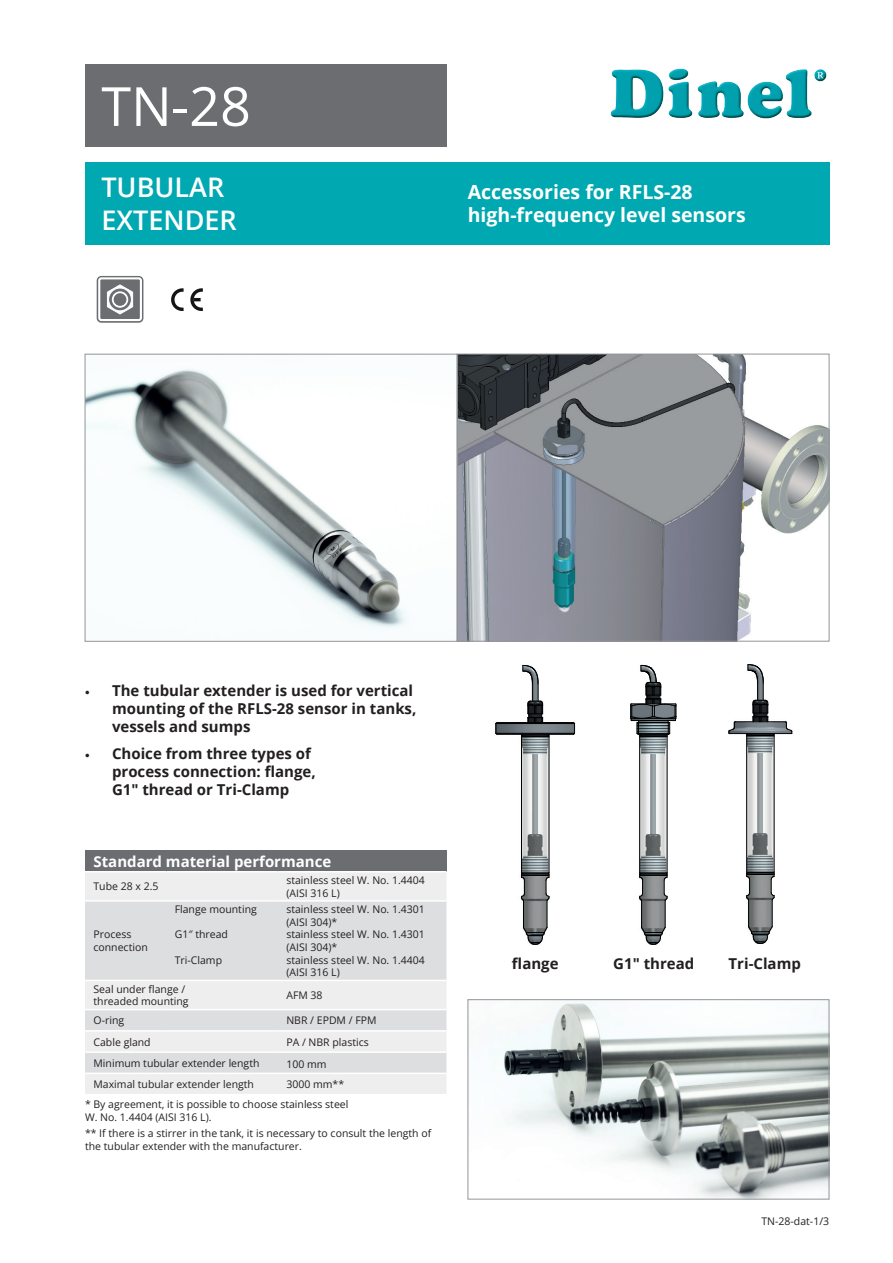
<style>
.page{position:relative;width:893px;height:1263px;background:#fff}
.page>*{position:absolute;margin:0;border:0;box-sizing:border-box;transform-origin:0 0}
.t1{font:54px "Open Sans";color:#fff}
.t2{font:600 27px/32.4px "Open Sans";color:#fff}
.t3{font:700 19.5px/23.4px "Open Sans";color:#fff}
.t4{font:700 15px/18px "Open Sans";color:#231f20}
.t5{font:700 15px "Open Sans";color:#fff}
.t6{font:10.5px/12.6px "Open Sans";color:#231f20}
.s1{font-family:"Myriad Pro";font-size:13.5px}
</style>
<div class="page">
<div style="left:97px;top:276px;width:46px;height:47px;background:#6c6d70;border-radius:5px"></div>
<div style="left:98px;top:277px;width:44px;height:44px;border:2px solid #fff;border-radius:2px"></div>
<svg style="left:107px;top:285px;width:26px;height:29px"></svg>
<svg style="left:109px;top:288px;width:22px;height:23px"></svg>
<div style="left:109px;top:288px;width:22px;height:23px;border:1px solid #fff;border-radius:50%"></div>
<div style="left:113px;top:292px;width:14px;height:15px;background:#6c6d70;border-radius:50%"></div>
<div style="left:112px;top:291px;width:16px;height:17px;border:2px solid #fff;border-radius:50%"></div>
<div style="left:85px;top:162px;width:744px;height:82px;background:#00a8b1"></div>
<div style="left:85px;top:64px;width:361px;height:83px;background:#6c6d70"></div>
<img style="left:610px;top:68px;width:217px;height:51px">
<svg style="left:171px;top:288px;width:13px;height:23px"></svg>
<svg style="left:190px;top:288px;width:13px;height:23px"></svg>
<img style="left:498px;top:665px;width:75px;height:234px">
<hr style="left:496px;top:723px;width:79px;height:1px;background:#000001">
<hr style="left:496px;top:733px;width:79px;height:1px;background:#000001">
<hr style="left:497px;top:734px;width:77px;height:1px;background:#000001">
<hr style="left:497px;top:722px;width:77px;height:1px;background:#000001">
<svg style="left:573px;top:722px;width:2px;height:13px"></svg>
<svg style="left:495px;top:722px;width:3px;height:13px"></svg>
<svg style="left:523px;top:665px;width:20px;height:57px"></svg>
<hr style="left:549px;top:737px;width:1px;height:136px;background:#000001">
<hr style="left:521px;top:737px;width:1px;height:136px;background:#000001">
<svg style="left:521px;top:734px;width:29px;height:3px"></svg>
<img style="left:640px;top:737px;width:27px;height:135px">
<hr style="left:667px;top:737px;width:1px;height:136px;background:#000001">
<hr style="left:639px;top:737px;width:1px;height:136px;background:#000001">
<svg style="left:630px;top:665px;width:47px;height:72px"></svg>
<svg style="left:521px;top:872px;width:29px;height:73px"></svg>
<svg style="left:639px;top:872px;width:29px;height:73px"></svg>
<img style="left:729px;top:665px;width:63px;height:206px">
<hr style="left:729px;top:733px;width:63px;height:1px;background:#000001">
<hr style="left:735px;top:721px;width:50px;height:1px;background:#000001">
<svg style="left:729px;top:721px;width:7px;height:12px"></svg>
<svg style="left:785px;top:721px;width:8px;height:12px"></svg>
<hr style="left:774px;top:736px;width:1px;height:136px;background:#000001">
<hr style="left:746px;top:736px;width:1px;height:136px;background:#000001">
<svg style="left:746px;top:734px;width:29px;height:3px"></svg>
<svg style="left:748px;top:664px;width:20px;height:58px"></svg>
<svg style="left:746px;top:871px;width:29px;height:73px"></svg>
<div style="left:85px;top:850px;width:361px;height:22px;background:#6c6d70"></div>
<div style="left:85px;top:873px;width:361px;height:221px;background:#eeeeef"></div>
<svg style="left:85px;top:902px;width:361px;height:170px;background:#e2e2e4"></svg>
<hr style="left:85px;top:871px;width:81px;height:1px;background:#fff">
<hr style="left:166px;top:871px;width:112px;height:1px;background:#fff">
<hr style="left:278px;top:871px;width:168px;height:1px;background:#fff">
<hr style="left:85px;top:900px;width:81px;height:2px;background:#fff">
<hr style="left:166px;top:900px;width:112px;height:2px;background:#fff">
<hr style="left:278px;top:900px;width:168px;height:2px;background:#fff">
<hr style="left:85px;top:980px;width:81px;height:1px;background:#fff">
<hr style="left:166px;top:980px;width:112px;height:1px;background:#fff">
<hr style="left:278px;top:980px;width:168px;height:1px;background:#fff">
<hr style="left:85px;top:1009px;width:81px;height:1px;background:#fff">
<hr style="left:166px;top:1009px;width:112px;height:1px;background:#fff">
<hr style="left:278px;top:1009px;width:168px;height:1px;background:#fff">
<hr style="left:85px;top:1030px;width:81px;height:1px;background:#fff">
<hr style="left:166px;top:1030px;width:112px;height:1px;background:#fff">
<hr style="left:278px;top:1030px;width:168px;height:1px;background:#fff">
<hr style="left:85px;top:1051px;width:81px;height:2px;background:#fff">
<hr style="left:166px;top:1051px;width:112px;height:2px;background:#fff">
<hr style="left:278px;top:1051px;width:168px;height:2px;background:#fff">
<hr style="left:85px;top:1072px;width:81px;height:2px;background:#fff">
<hr style="left:166px;top:1072px;width:112px;height:2px;background:#fff">
<hr style="left:278px;top:1072px;width:168px;height:2px;background:#fff">
<img style="left:87px;top:356px;width:740px;height:283px">
<div style="left:457px;top:354px;width:372px;height:287px;border:1px solid #939598"></div>
<div style="left:85px;top:354px;width:372px;height:287px;border:1px solid #939598"></div>
<img style="left:488px;top:1001px;width:339px;height:196px">
<div style="left:468px;top:999px;width:361px;height:200px;border:1px solid #939598"></div>
<h1 class="t1" style="left:101px;top:69px;width:151px">TN-28</h1>
<h2 class="t2" style="left:101px;top:171px;width:137px">TUBULAR<br>EXTENDER</h2>
<h3 class="t3" style="left:468px;top:180px;width:279px">Accessories for RFLS-28 high-frequency level sensors</h3>
<h3 class="t4" style="left:112px;top:681px;width:306px;text-indent:-27px"><span class="s1">•</span> The tubular extender is used for vertical mounting of the RFLS-28 sensor in tanks, vessels and sumps</h3>
<h3 class="t4" style="left:112px;top:744px;width:205px;text-indent:-27px"><span class="s1">•</span> Choice from three types of process connection: flange,<br>G1" thread or Tri-Clamp</h3>
<h3 class="t5" style="left:94px;top:851px;width:239px">Standard material performance</h3>
<p class="t6" style="left:94px;top:880px;width:67px">Tube 28 x 2.5</p>
<p class="t6" style="left:286px;top:874px;width:140px">stainless steel W. No. 1.4404 (AISI 316 L)</p>
<p class="t6" style="left:94px;top:928px;width:56px">Process connection</p>
<p class="t6" style="left:175px;top:903px;width:84px">Flange mounting</p>
<p class="t6" style="left:175px;top:928px;width:55px">G1″ thread</p>
<p class="t6" style="left:175px;top:953px;width:49px">Tri-Clamp</p>
<p class="t6" style="left:286px;top:903px;width:140px">stainless steel W. No. 1.4301 (AISI 304)*<br>stainless steel W. No. 1.4301 (AISI 304)*<br>stainless steel W. No. 1.4404 (AISI 316 L)</p>
<p class="t6" style="left:94px;top:982px;width:97px">Seal under flange / threaded mounting</p>
<p class="t6" style="left:286px;top:989px;width:38px">AFM 38</p>
<p class="t6" style="left:94px;top:1014px;width:32px">O-ring</p>
<p class="t6" style="left:286px;top:1014px;width:92px">NBR / EPDM / FPM</p>
<p class="t6" style="left:94px;top:1035px;width:59px">Cable gland</p>
<p class="t6" style="left:286px;top:1035px;width:84px">PA / NBR plastics</p>
<p class="t6" style="left:94px;top:1056px;width:167px">Minimum tubular extender length</p>
<p class="t6" style="left:286px;top:1058px;width:42px">100 mm</p>
<p class="t6" style="left:94px;top:1078px;width:162px">Maximal tubular extender length</p>
<p class="t6" style="left:85px;top:1074px;width:265px;line-height:20px;text-indent:201px">3000 mm** * By agreement, it is possible to choose stainless steel</p>
<p class="t6" style="left:85px;top:1108px;width:348px;line-height:16.8px">W. No. 1.4404 (AISI 316 L).<br>** If there is a stirrer in the tank, it is necessary to consult the length of</p>
<p class="t6" style="left:85px;top:1140px;width:218px">the tubular extender with the manufacturer.</p>
<h3 class="t4" style="left:512px;top:954px;width:48px">flange</h3>
<h3 class="t4" style="left:613px;top:954px;width:83px">G1" thread</h3>
<h3 class="t4" style="left:729px;top:954px;width:74px">Tri-Clamp</h3>
<p class="t6" style="left:761px;top:1214px;width:69px">TN-28-dat-1/3</p>
</div>
